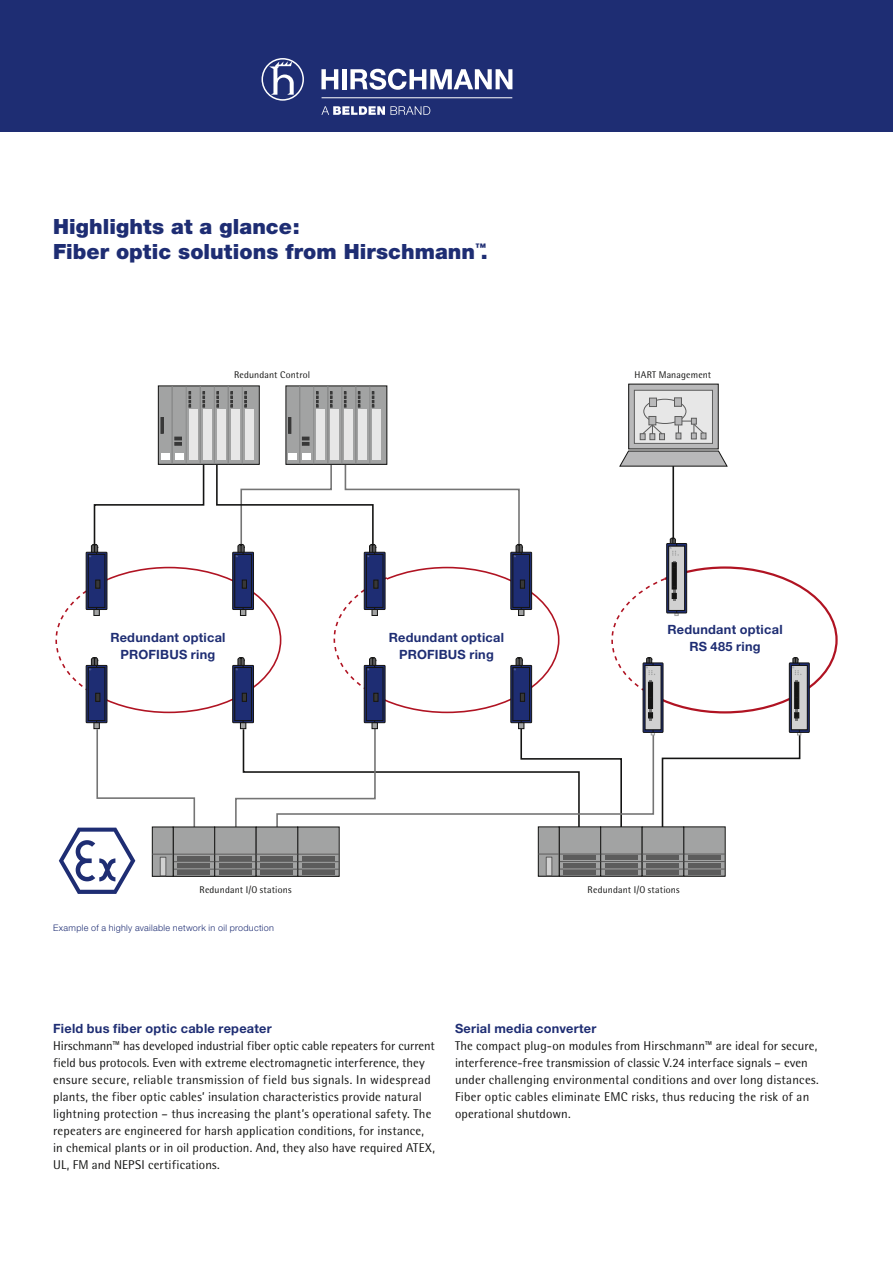
<style>
.page{position:relative;width:893px;height:1263px;background:#fff}
.page>*{position:absolute;margin:0;border:0;box-sizing:border-box;transform-origin:0 0}
.t1{font:900 21px/25.5px "Helvetica Neue";color:#1e2d73}
.t2{font:12.75px/17px "Rotis Semi Sans Pro";letter-spacing:.01em;color:#141413}
.t3{font:700 12.75px/17px "Helvetica Neue";letter-spacing:.02em;color:#1e2d73;text-align:center}
.t4{font:9.75px "Rotis Semi Sans Pro";letter-spacing:.015em;color:#141413}
.t5{font:300 9px "Helvetica Neue";letter-spacing:.035em;color:#1e2d73}
</style>
<div class="page">
<div style="left:0;top:0;width:893px;height:132px;background:#1e2d73"></div>
<div style="left:286px;top:386px;width:101px;height:78px;background:#a2a3a3"></div>
<div style="left:330px;top:410px;width:9px;height:50px;background:#e7e7e7"></div>
<div style="left:344px;top:410px;width:9px;height:50px;background:#e7e7e7"></div>
<div style="left:358px;top:410px;width:9px;height:50px;background:#e7e7e7"></div>
<div style="left:372px;top:410px;width:9px;height:50px;background:#e7e7e7"></div>
<div style="left:317px;top:410px;width:8px;height:50px;background:#e7e7e7"></div>
<svg style="left:316px;top:391px;width:2px;height:16px"></svg>
<svg style="left:330px;top:391px;width:2px;height:16px"></svg>
<svg style="left:344px;top:391px;width:2px;height:16px"></svg>
<svg style="left:358px;top:391px;width:2px;height:16px"></svg>
<svg style="left:372px;top:391px;width:2px;height:16px"></svg>
<hr style="left:328px;top:386px;width:1px;height:78px;background:#8a8b8b">
<hr style="left:342px;top:387px;width:1px;height:77px;background:#8a8b8b">
<hr style="left:299px;top:386px;width:1px;height:78px;background:#8a8b8b">
<hr style="left:313px;top:387px;width:1px;height:77px;background:#8a8b8b">
<hr style="left:355px;top:386px;width:1px;height:78px;background:#8a8b8b">
<hr style="left:369px;top:387px;width:1px;height:77px;background:#8a8b8b">
<div style="left:158px;top:386px;width:101px;height:78px;background:#a2a3a3"></div>
<div style="left:158px;top:386px;width:102px;height:79px;border:1px solid #141413"></div>
<div style="left:203px;top:410px;width:9px;height:50px;background:#e7e7e7"></div>
<div style="left:217px;top:410px;width:9px;height:50px;background:#e7e7e7"></div>
<div style="left:231px;top:410px;width:8px;height:50px;background:#e7e7e7"></div>
<div style="left:245px;top:410px;width:8px;height:50px;background:#e7e7e7"></div>
<div style="left:189px;top:410px;width:9px;height:50px;background:#e7e7e7"></div>
<svg style="left:189px;top:391px;width:2px;height:16px"></svg>
<svg style="left:203px;top:391px;width:2px;height:16px"></svg>
<svg style="left:217px;top:391px;width:2px;height:16px"></svg>
<svg style="left:230px;top:391px;width:3px;height:16px"></svg>
<svg style="left:244px;top:391px;width:3px;height:16px"></svg>
<hr style="left:200px;top:386px;width:1px;height:78px;background:#8a8b8b">
<hr style="left:214px;top:387px;width:1px;height:77px;background:#8a8b8b">
<hr style="left:172px;top:386px;width:1px;height:78px;background:#8a8b8b">
<hr style="left:186px;top:387px;width:1px;height:77px;background:#8a8b8b">
<hr style="left:228px;top:386px;width:1px;height:78px;background:#8a8b8b">
<hr style="left:242px;top:387px;width:1px;height:77px;background:#8a8b8b">
<div style="left:629px;top:384px;width:89px;height:65px;background:linear-gradient(to right,#b8b8b9,#b9b9ba)"></div>
<div style="left:628px;top:384px;width:91px;height:65px;border:1px solid #141413"></div>
<div style="left:634px;top:390px;width:78px;height:53px;background:#e7e7e7"></div>
<div style="left:634px;top:390px;width:79px;height:54px;border:1px solid #5c5c5c"></div>
<div style="left:643px;top:399px;width:43px;height:25px;border:1px solid #5c5c5c;border-radius:50%"></div>
<div style="left:649px;top:398px;width:7px;height:8px;background:#b9b9ba"></div>
<div style="left:649px;top:398px;width:8px;height:9px;border:1px solid #5c5c5c"></div>
<div style="left:674px;top:398px;width:7px;height:8px;background:#b9b9ba"></div>
<div style="left:674px;top:397px;width:8px;height:10px;border:1px solid #5c5c5c"></div>
<div style="left:649px;top:416px;width:7px;height:9px;border:1px solid #5c5c5c"></div>
<div style="left:675px;top:416px;width:7px;height:9px;border:1px solid #5c5c5c"></div>
<svg style="left:55px;top:417px;width:783px;height:477px"></svg>
<svg style="left:321px;top:106px;width:109px;height:9px"></svg>
<svg style="left:321px;top:69px;width:17px;height:20px"></svg>
<div style="left:342px;top:69px;width:5px;height:20px;background:#fff"></div>
<svg style="left:261px;top:58px;width:43px;height:43px"></svg>
<svg style="left:350px;top:69px;width:162px;height:21px"></svg>
<hr style="left:322px;top:97px;width:190px;height:1px;background:#fff">
<h1 class="t1" style="left:53px;top:214px;width:436px">Highlights at a glance:<br>Fiber optic solutions from Hirschmann<sup>™</sup>.</h1>
<p class="t4" style="left:234px;top:369px;width:78px">Redundant Control</p>
<p class="t4" style="left:634px;top:369px;width:78px">HART Management</p>
<p class="t3" style="left:110px;top:629px;width:117px">Redundant optical<br>PROFIBUS ring</p>
<p class="t3" style="left:389px;top:629px;width:117px">Redundant optical<br>PROFIBUS ring</p>
<p class="t3" style="left:667px;top:621px;width:117px">Redundant optical<br>RS 485 ring</p>
<p class="t4" style="left:200px;top:883px;width:93px">Redundant I/O stations</p>
<p class="t4" style="left:588px;top:883px;width:93px">Redundant I/O stations</p>
<p class="t5" style="left:53px;top:922px;width:222px">Example of a highly available network in oil production</p>
<p class="t3" style="left:53px;top:1020px;width:220px">Field bus fiber optic cable repeater</p>
<p class="t2" style="left:53px;top:1038px;width:383px">Hirschmann™ has developed industrial fiber optic cable repeaters for current field bus protocols. Even with extreme electromagnetic interference, they ensure secure, reliable transmission of field bus signals. In widespread plants, the fiber optic cables’ insulation characteristics provide natural lightning protection – thus increasing the plant’s operational safety. The repeaters are engineered for harsh application conditions, for instance, in chemical plants or in oil production. And, they also have required ATEX, UL, FM and NEPSI certifications.</p>
<p class="t3" style="left:455px;top:1020px;width:143px">Serial media converter</p>
<p class="t2" style="left:455px;top:1038px;width:365px">The compact plug-on modules from Hirschmann™ are ideal for secure, interference-free transmission of classic V.24 interface signals – even under challenging environmental conditions and over long distances.<br>Fiber optic cables eliminate EMC risks, thus reducing the risk of an operational shutdown.</p>
</div>
